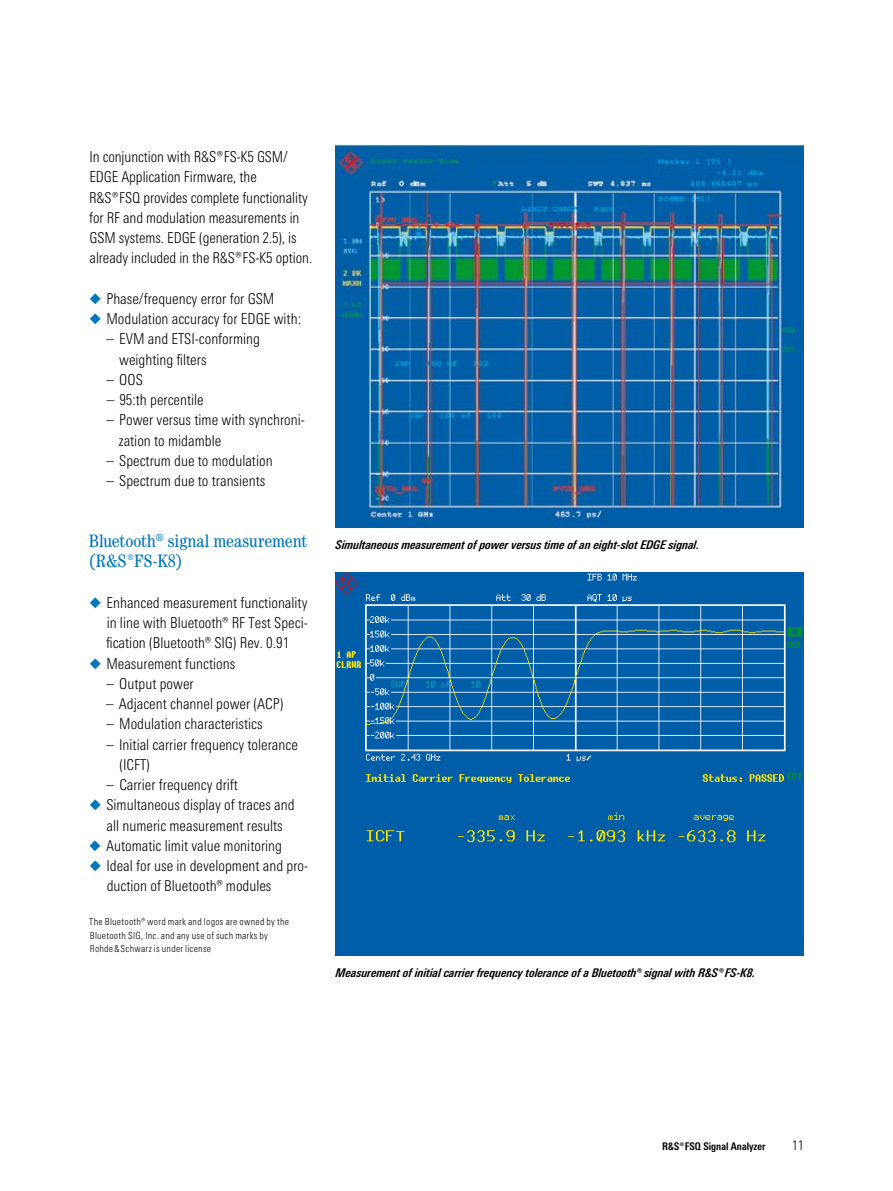
<style>
.page{position:relative;width:893px;height:1191px;background:#fff}
.page>*{position:absolute;margin:0;border:0;box-sizing:border-box;transform-origin:0 0}
.t1{font:condensed 18px/20.2px "Century";color:#0076bd}
.t2{font:300 15px/20.2px "RS Univers Cond";color:#000}
.t3{font:300 13.5px "RS Univers Cond";color:#000}
.t4{font:italic 700 12px "RS Univers Cond";color:#000}
.t5{font:700 10.5px "RS Univers Cond";color:#000}
.t6{font:300 9.75px/13.5px "RS Univers Cond";letter-spacing:.025em;color:#000}
.s1{color:#0076bd}
</style>
<div class="page">
<img style="left:336px;top:145px;width:468px;height:382px">
<img style="left:336px;top:573px;width:468px;height:382px">
<p class="t2" style="left:89px;top:147px;width:225px">In conjunction with ¸FS-K5 GSM/ EDGE Application Firmware, the<br>¸FSQ provides complete functionality for RF and modulation measurements in GSM systems. EDGE (generation 2.5), is already included in the ¸FS-K5 option.</p>
<p class="t2" style="left:89px;top:288px;width:186px"><span class="s1">◆</span> Phase/frequency error for GSM</p>
<p class="t2" style="left:89px;top:309px;width:213px"><span class="s1">◆</span> Modulation accuracy for EDGE with:</p>
<p class="t2" style="left:119px;top:329px;width:142px;text-indent:-13px">– EVM and ETSI-conforming weighting filters</p>
<p class="t2" style="left:107px;top:369px;width:38px">– OOS</p>
<p class="t2" style="left:107px;top:390px;width:99px">– 95:th percentile</p>
<p class="t2" style="left:119px;top:410px;width:187px;text-indent:-12px">– Power versus time with synchroni&shy;zation to midamble</p>
<p class="t2" style="left:106px;top:450px;width:168px">– Spectrum due to modulation</p>
<p class="t2" style="left:106px;top:471px;width:160px">– Spectrum due to transients</p>
<p class="t1" style="left:89px;top:530px;width:220px">Bluetooth<sup>®</sup> signal measurement (¸FS-K8)</p>
<p class="t2" style="left:106px;top:592px;width:203px;text-align:justify;text-indent:-17px"><span class="s1">◆</span> Enhanced measurement functionality in line with Bluetooth® RF Test Speci&shy;fication (Bluetooth® SIG) Rev. 0.91</p>
<p class="t2" style="left:89px;top:653px;width:147px"><span class="s1">◆</span> Measurement functions</p>
<p class="t2" style="left:107px;top:673px;width:89px">– Output power</p>
<p class="t2" style="left:106px;top:693px;width:179px">– Adjacent channel power (ACP)</p>
<p class="t2" style="left:106px;top:714px;width:158px">– Modulation characteristics</p>
<p class="t2" style="left:119px;top:734px;width:180px;text-indent:-13px">– Initial carrier frequency tolerance (ICFT)</p>
<p class="t2" style="left:107px;top:774px;width:133px">– Carrier frequency drift</p>
<p class="t2" style="left:89px;top:795px;width:207px;text-align:center"><span class="s1">◆</span> Simultaneous display of traces and all numeric measurement results</p>
<p class="t2" style="left:89px;top:835px;width:194px"><span class="s1">◆</span> Automatic limit value monitoring</p>
<p class="t2" style="left:107px;top:855px;width:202px;text-indent:-17px"><span class="s1">◆</span> Ideal for use in development and pro&shy;duction of Bluetooth® modules</p>
<p class="t6" style="left:89px;top:915px;width:201px">The Bluetooth® word mark and logos are owned by the<br>Bluetooth SIG, Inc. and any use of such marks by<br>Rohde&amp;Schwarz is under license</p>
<p class="t4" style="left:336px;top:537px;width:365px">Simultaneous measurement of power versus time of an eight-slot EDGE signal.</p>
<p class="t4" style="left:336px;top:965px;width:421px">Measurement of initial carrier frequency tolerance of a Bluetooth® signal with ¸FS-K8.</p>
<p class="t5" style="left:662px;top:1139px;width:105px">¸FSQ Signal Analyzer</p>
<p class="t3" style="left:792px;top:1137px;width:13px">11</p>
</div>
